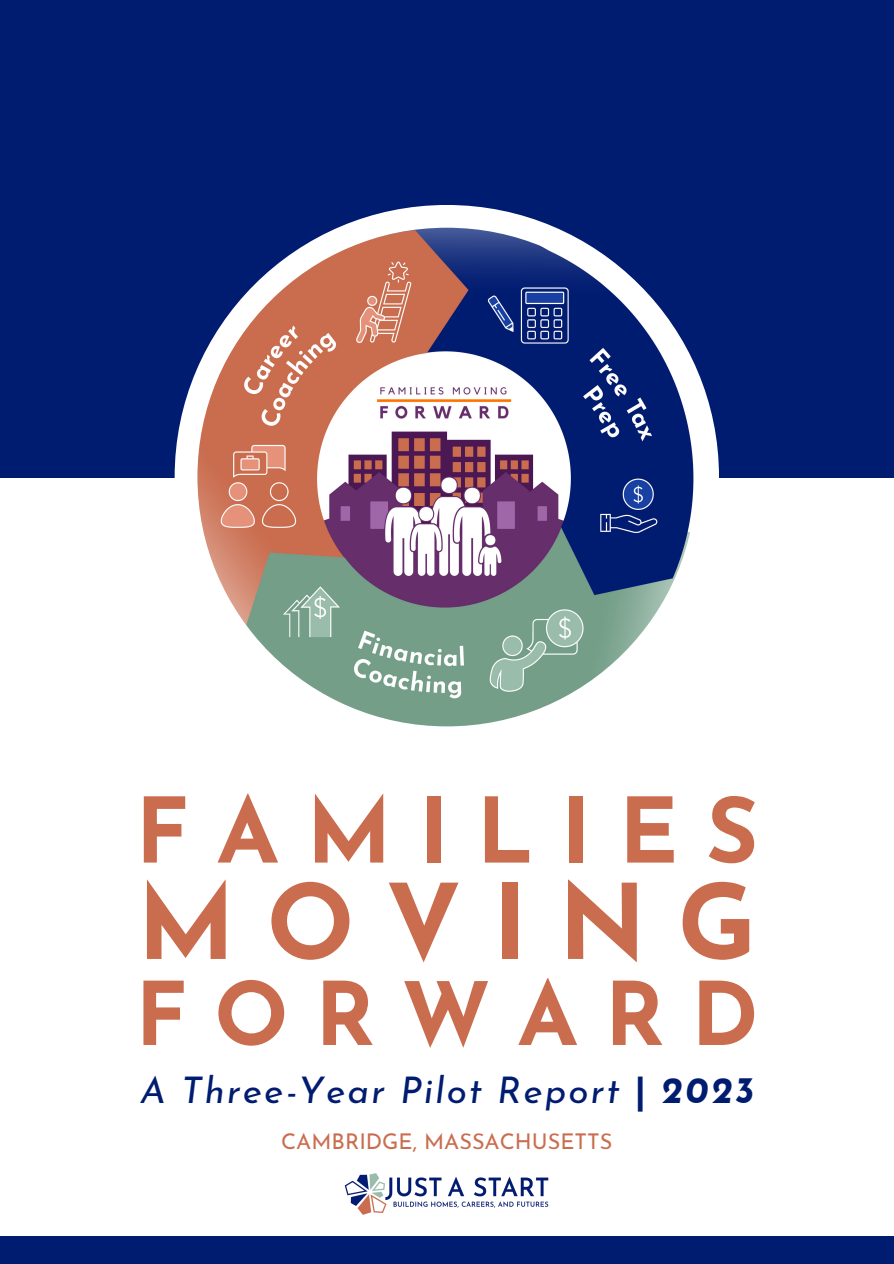
<style>
.page{position:relative;width:894px;height:1264px;background:#fff}
.page>*{position:absolute;margin:0;border:0;box-sizing:border-box;transform-origin:0 0}
.t1{font:700 103.65px "Josefin Sans";letter-spacing:.295em;color:#ca6d4f}
.t2{font:700 90px "Josefin Sans";letter-spacing:.3em;color:#ca6d4f}
.t3{font:700 87.45px "Josefin Sans";letter-spacing:.3em;color:#ca6d4f}
.t4{font:italic 36.75px "Josefin Sans";letter-spacing:.055em;color:#001c71}
.t5{font:21.75px "Josefin Sans";color:#ca6d4f}
.s1{font-weight:700;font-style:normal}
.s2{font-weight:700}
</style>
<div class="page">
<div style="left:0;top:0;width:893px;height:477px;background:#001c71"></div>
<div style="left:175px;top:205px;width:543px;height:544px;background:#fff;border-radius:50%"></div>
<img style="left:197px;top:228px;width:499px;height:498px;border-radius:50%">
<img style="left:344px;top:1173px;width:205px;height:42px">
<div style="left:0;top:1236px;width:893px;height:27px;background:#001c71"></div>
<p class="t2" style="left:135px;top:795px;width:624px">FAMILIES</p>
<h3 class="t1" style="left:137px;top:881px;width:620px">MOVING</h3>
<h2 class="t3" style="left:135px;top:979px;width:624px">FORWARD</h2>
<h1 class="t4" style="left:140px;top:1075px;width:614px">A Three-Year Pilot Report <span class="s1">|</span> <span class="s2">2023</span></h1>
<p class="t5" style="left:281px;top:1132px;width:332px">CAMBRIDGE, MASSACHUSETTS</p>
</div>
